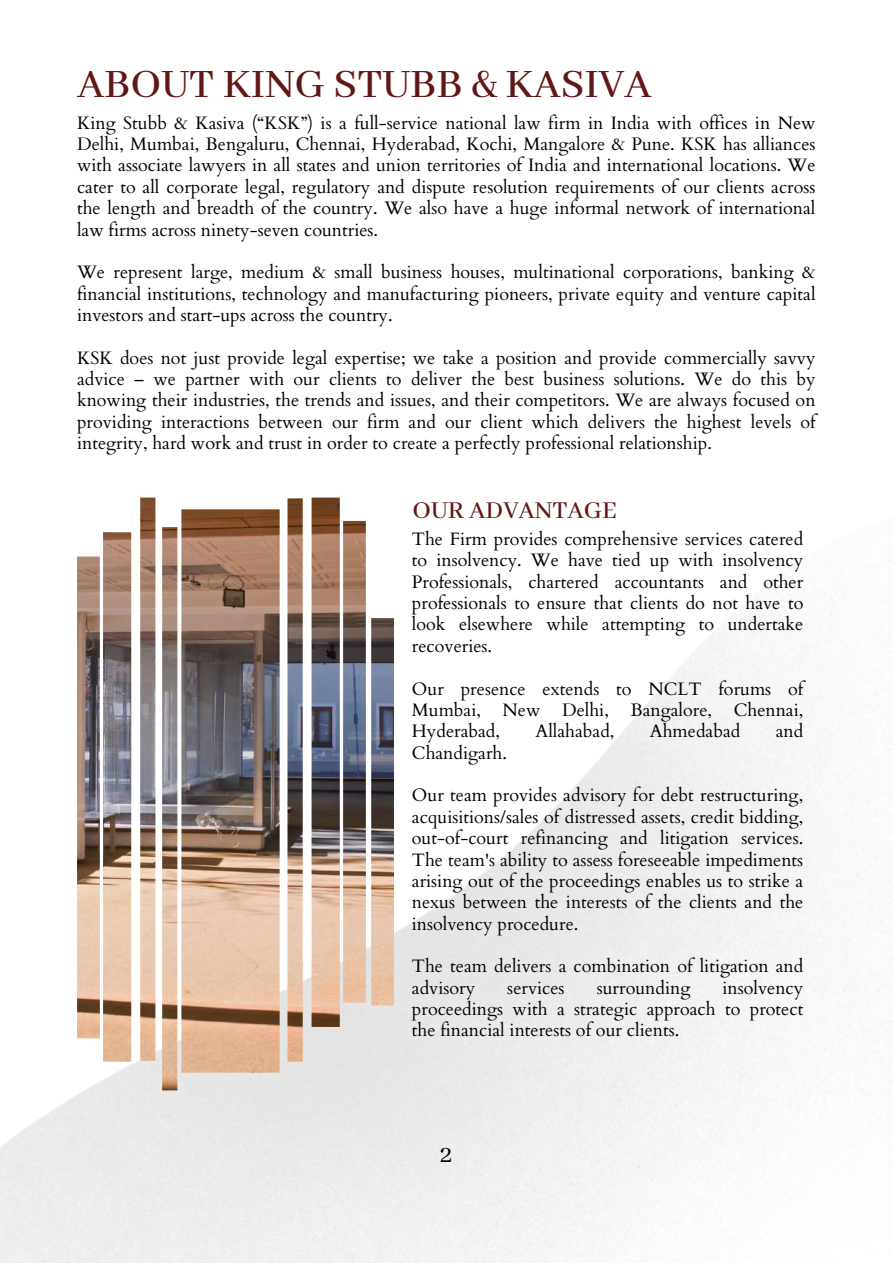
<style>
.page{position:relative;width:893px;height:1264px;background:#fff}
.page>*{position:absolute;margin:0;border:0;box-sizing:border-box;transform-origin:0 0}
.t1{font:500 45px "Abhaya Libre";color:#621717}
.t2{font:500 27px "Abhaya Libre";color:#621717}
.t3{font:27px "Abhaya Libre";color:#000}
.t4{font:18px/21.3px "Cardo";color:#000;text-align:justify}
</style>
<div class="page">
<img style="left:77px;top:497px;width:317px;height:593px">
<h1 class="t1" style="left:77px;top:59px;width:576px">ABOUT KING STUBB &amp; KASIVA</h1>
<p class="t4" style="left:77px;top:112px;width:740px">King Stubb &amp; Kasiva (“KSK”) is a full-service national law firm in India with offices in New Delhi, Mumbai, Bengaluru, Chennai, Hyderabad, Kochi, Mangalore &amp; Pune. KSK has alliances with associate lawyers in all states and union territories of India and international locations. We cater to all corporate legal, regulatory and dispute resolution requirements of our clients across the length and breadth of the country. We also have a huge informal network of international law firms across ninety-seven countries.</p>
<p class="t4" style="left:77px;top:262px;width:740px">We represent large, medium &amp; small business houses, multinational corporations, banking &amp; financial institutions, technology and manufacturing pioneers, private equity and venture capital investors and start-ups across the country.</p>
<p class="t4" style="left:77px;top:347px;width:740px">KSK does not just provide legal expertise; we take a position and provide commercially savvy advice – we partner with our clients to deliver the best business solutions. We do this by knowing their industries, the trends and issues, and their competitors. We are always focused on providing interactions between our firm and our client which delivers the highest levels of integrity, hard work and trust in order to create a perfectly professional relationship.</p>
<h2 class="t2" style="left:412px;top:496px;width:206px">OUR ADVANTAGE</h2>
<p class="t4" style="left:412px;top:528px;width:393px">The Firm provides comprehensive services catered to insolvency. We have tied up with insolvency Professionals, chartered accountants and other professionals to ensure that clients do not have to look elsewhere while attempting to undertake recoveries.</p>
<p class="t4" style="left:412px;top:678px;width:393px">Our presence extends to NCLT forums of Mumbai, New Delhi, Bangalore, Chennai, Hyderabad,</p>
<p class="t4" style="left:535px;top:721px;width:80px">Allahabad,</p>
<p class="t4" style="left:650px;top:721px;width:92px">Ahmedabad</p>
<p class="t4" style="left:775px;top:721px;width:29px">and</p>
<p class="t4" style="left:412px;top:742px;width:96px">Chandigarh.</p>
<p class="t4" style="left:412px;top:785px;width:393px">Our team provides advisory for debt restructuring, acquisitions/sales of distressed assets, credit bidding, out-of-court refinancing and litigation services.<br>The team's ability to assess foreseeable impediments arising out of the proceedings enables us to strike a nexus between the interests of the clients and the insolvency procedure.</p>
<p class="t4" style="left:412px;top:956px;width:393px">The team delivers a combination of litigation and advisory</p>
<p class="t4" style="left:412px;top:977px;width:393px;text-indent:310px">insolvency proceedings with a strategic approach to protect the financial interests of our clients.</p>
<p class="t4" style="left:507px;top:977px;width:59px">services</p>
<p class="t4" style="left:596px;top:977px;width:95px">surrounding</p>
<h2 class="t3" style="left:440px;top:1139px;width:14px">2</h2>
</div>
